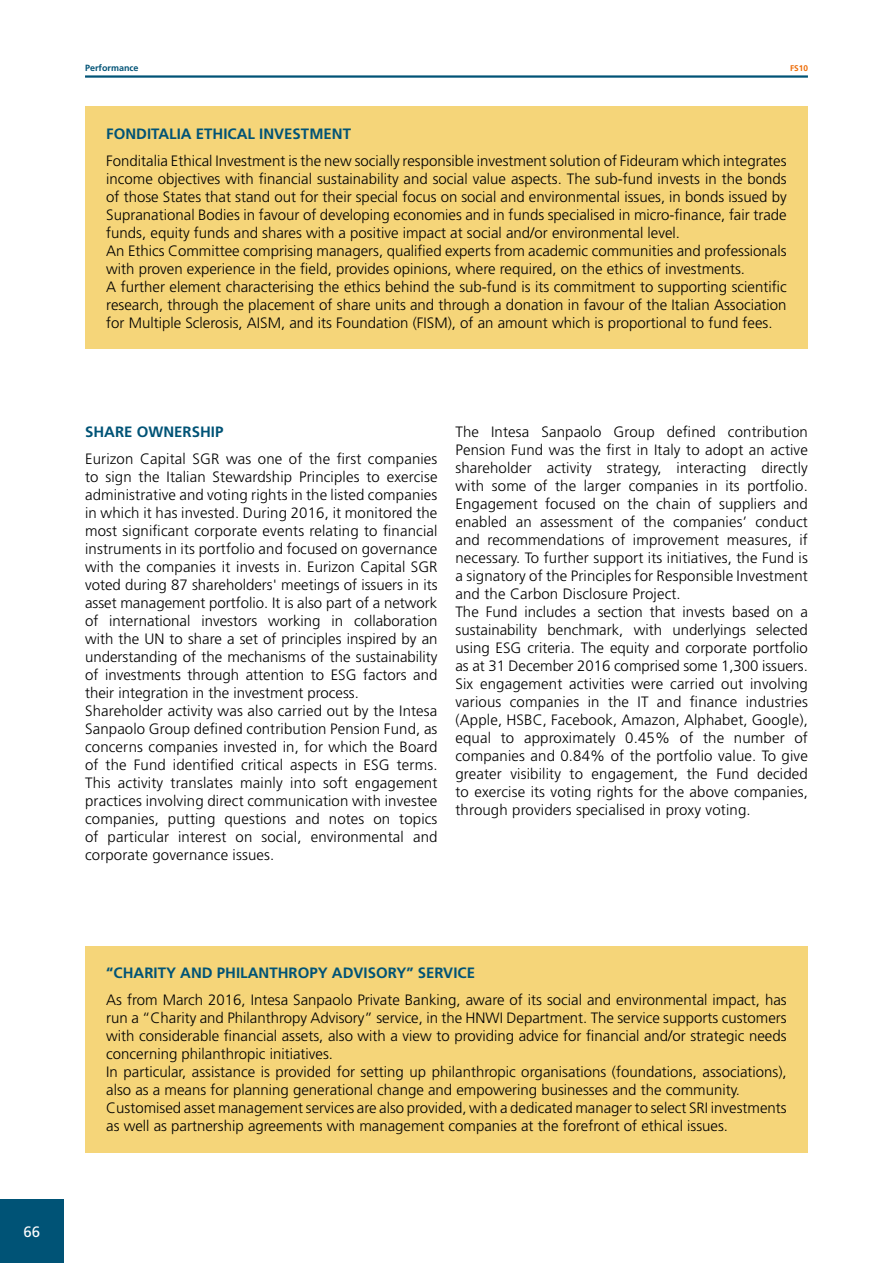
<style>
.page{position:relative;width:893px;height:1263px;background:#fff}
.page>*{position:absolute;margin:0;border:0;box-sizing:border-box;transform-origin:0 0}
.TESTO_P{font:300 15px/18px "Frutiger LT Std";color:#000;text-align:justify}
.TITOLO_H4X{font:700 15px "Frutiger LT Std";color:#005376}
.TITOLO_H4{font:700 15px "Frutiger LT Std";color:#005376}
.t1{font:15px "Frutiger LT Std";color:#fff}
.t2{font:700 9px "Frutiger LT Std";color:#005376}
.t3{font:700 8.25px "Frutiger LT Std";color:#ed6b06}
</style>
<div class="page">
<div style="left:0;top:1199px;width:64px;height:64px;background:#005376"></div>
<hr style="left:85px;top:75px;width:723px;height:3px;background:#005376">
<div style="left:85px;top:106px;width:723px;height:243px;background:#f5d579"></div>
<div style="left:85px;top:946px;width:723px;height:206px;background:#f5d579"></div>
<p class="t1" style="left:24px;top:1223px;width:18px">66</p>
<p class="t2" style="left:85px;top:62px;width:55px">Performance</p>
<p class="t3" style="left:790px;top:63px;width:19px">FS10</p>
<h4 class="TITOLO_H4X" style="left:106px;top:125px;width:246px">FONDITALIA ETHICAL INVESTMENT</h4>
<p class="TESTO_P" style="left:106px;top:152px;width:682px">Fonditalia Ethical Investment is the new socially responsible investment solution of Fideuram which integrates income objectives with financial sustainability and social value aspects. The sub-fund invests in the bonds of those States that stand out for their special focus on social and environmental issues, in bonds issued by Supranational Bodies in favour of developing economies and in funds specialised in micro-finance, fair trade funds, equity funds and shares with a positive impact at social and/or environmental level.</p>
<p class="TESTO_P" style="left:106px;top:242px;width:682px">An Ethics Committee comprising managers, qualified experts from academic communities and professionals with proven experience in the field, provides opinions, where required, on the ethics of investments.</p>
<p class="TESTO_P" style="left:106px;top:278px;width:682px">A further element characterising the ethics behind the sub-fund is its commitment to supporting scientific research, through the placement of share units and through a donation in favour of the Italian Association for Multiple Sclerosis, AISM, and its Foundation (FISM), of an amount which is proportional to fund fees.</p>
<h4 class="TITOLO_H4" style="left:85px;top:423px;width:140px">SHARE OWNERSHIP</h4>
<p class="TESTO_P" style="left:85px;top:450px;width:354px">Eurizon Capital SGR was one of the first companies to sign the Italian Stewardship Principles to exercise administrative and voting rights in the listed companies in which it has invested. During 2016, it monitored the most significant corporate events relating to financial instruments in its portfolio and focused on governance with the companies it invests in. Eurizon Capital SGR voted during 87 shareholders' meetings of issuers in its asset management portfolio. It is also part of a network of international investors working in collaboration with the UN to share a set of principles inspired by an understanding of the mechanisms of the sustainability of investments through attention to ESG factors and their integration in the investment process.</p>
<p class="TESTO_P" style="left:85px;top:702px;width:354px">Shareholder activity was also carried out by the Intesa Sanpaolo Group defined contribution Pension Fund, as concerns companies invested in, for which the Board of the Fund identified critical aspects in ESG terms.<br>This activity translates mainly into soft engagement practices involving direct communication with investee companies, putting questions and notes on topics of particular interest on social, environmental and corporate governance issues.</p>
<p class="TESTO_P" style="left:455px;top:423px;width:354px">The Intesa Sanpaolo Group defined contribution Pension Fund was the first in Italy to adopt an active shareholder activity strategy, interacting directly with some of the larger companies in its portfolio.<br>Engagement focused on the chain of suppliers and enabled an assessment of the companies’ conduct and recommendations of improvement measures, if necessary. To further support its initiatives, the Fund is a signatory of the Principles for Responsible Investment and the Carbon Disclosure Project.</p>
<p class="TESTO_P" style="left:455px;top:603px;width:354px">The Fund includes a section that invests based on a sustainability benchmark, with underlyings selected using ESG criteria. The equity and corporate portfolio as at 31 December 2016 comprised some 1,300 issuers.</p>
<p class="TESTO_P" style="left:455px;top:675px;width:354px">Six engagement activities were carried out involving various companies in the IT and finance industries (Apple, HSBC, Facebook, Amazon, Alphabet, Google), equal to approximately 0.45% of the number of companies and 0.84% of the portfolio value. To give greater visibility to engagement, the Fund decided to exercise its voting rights for the above companies, through providers specialised in proxy voting.</p>
<h4 class="TITOLO_H4X" style="left:106px;top:964px;width:370px">“CHARITY AND PHILANTHROPY ADVISORY” SERVICE</h4>
<p class="TESTO_P" style="left:106px;top:991px;width:682px">As from March 2016, Intesa Sanpaolo Private Banking, aware of its social and environmental impact, has run a “Charity and Philanthropy Advisory” service, in the HNWI Department. The service supports customers with considerable financial assets, also with a view to providing advice for financial and/or strategic needs concerning philanthropic initiatives.</p>
<p class="TESTO_P" style="left:106px;top:1063px;width:682px">In particular, assistance is provided for setting up philanthropic organisations (foundations, associations), also as a means for planning generational change and empowering businesses and the community.</p>
<p class="TESTO_P" style="left:106px;top:1099px;width:682px">Customised asset management services are also provided, with a dedicated manager to select SRI investments as well as partnership agreements with management companies at the forefront of ethical issues.</p>
</div>
